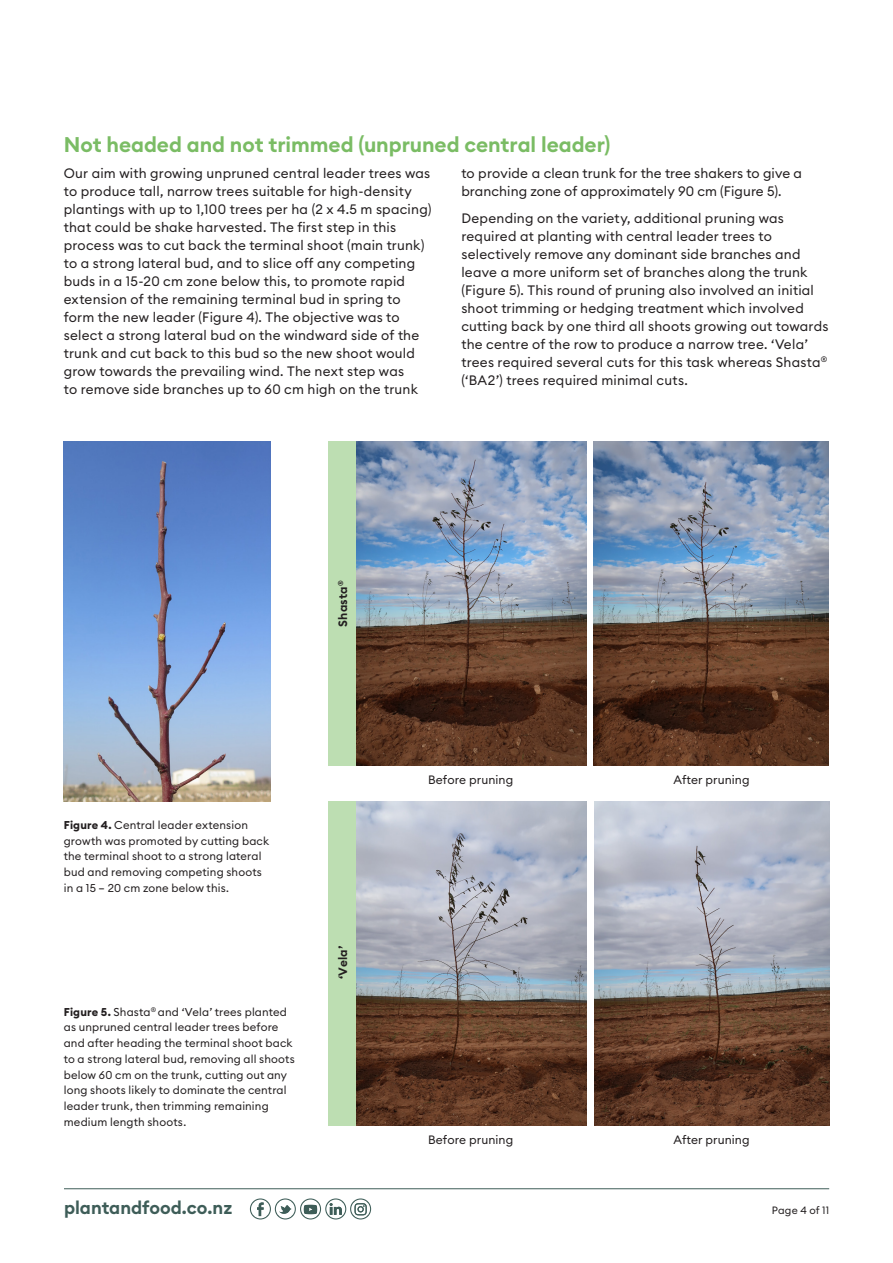
<style>
.page{position:relative;width:893px;height:1263px;background:#fff}
.page>*{position:absolute;margin:0;border:0;box-sizing:border-box;transform-origin:0 0}
.Subhead_green{font:600 21px "Euclid Circular B";letter-spacing:-.005em;color:#7abc64}
.t1{font:600 18px "Euclid Circular B";color:#3e5d58}
.Body{font:13.5px/18px "Euclid Circular B";letter-spacing:.015em;color:#231f20}
.t2{font:12px "Euclid Circular B";letter-spacing:.01em;color:#231f20}
.t3{font:600 12px "Euclid Circular B";letter-spacing:.015em;color:#231f20}
.Caption_2{font:11.25px/15.8px "Euclid Circular B";letter-spacing:.015em;color:#231f20}
.t4{font:10.5px "Euclid Circular B";letter-spacing:.015em;color:#231f20}
.s1{font-weight:700}
</style>
<div class="page">
<hr style="left:64px;top:1188px;width:765px;height:1px;background:#3e5d58">
<svg style="left:250px;top:1198px;width:121px;height:21px"></svg>
<img style="left:64px;top:442px;width:206px;height:360px">
<img style="left:356px;top:442px;width:231px;height:324px">
<img style="left:356px;top:802px;width:231px;height:324px">
<img style="left:594px;top:442px;width:235px;height:324px">
<img style="left:594px;top:802px;width:235px;height:324px">
<div style="left:329px;top:442px;width:27px;height:324px;background:#bddeb2"></div>
<div style="left:329px;top:802px;width:27px;height:324px;background:#bddeb2"></div>
<p class="Subhead_green" style="left:64px;top:131px;width:548px">Not headed and not trimmed (unpruned central leader)</p>
<p class="Body" style="left:64px;top:164px;width:369px">Our aim with growing unpruned central leader trees was to produce tall, narrow trees suitable for high-density plantings with up to 1,100 trees per ha (2 x 4.5 m spacing) that could be shake harvested. The first step in this process was to cut back the terminal shoot (main trunk) to a strong lateral bud, and to slice off any competing buds in a 15-20 cm zone below this, to promote rapid extension of the remaining terminal bud in spring to form the new leader (Figure 4). The objective was to select a strong lateral bud on the windward side of the trunk and cut back to this bud so the new shoot would grow towards the prevailing wind. The next step was<br>to remove side branches up to 60 cm high on the trunk</p>
<p class="Body" style="left:461px;top:164px;width:342px">to provide a clean trunk for the tree shakers to give a branching zone of approximately 90 cm (Figure 5).</p>
<p class="Body" style="left:461px;top:209px;width:369px">Depending on the variety, additional pruning was required at planting with central leader trees to selectively remove any dominant side branches and leave a more uniform set of branches along the trunk (Figure 5). This round of pruning also involved an initial shoot trimming or hedging treatment which involved cutting back by one third all shoots growing out towards the centre of the row to produce a narrow tree. ‘Vela’ trees required several cuts for this task whereas Shasta<sup>® </sup>(‘BA2’) trees required minimal cuts.</p>
<p class="t3" style="left:335px;top:627px;width:48px;rotate:-90deg">Shasta<sup>®</sup></p>
<p class="Caption_2" style="left:64px;top:817px;width:207px"><span class="s1">Figure 4.</span> Central leader extension growth was promoted by cutting back the terminal shoot to a strong lateral bud and removing competing shoots in a 15 – 20 cm zone below this.</p>
<p class="Caption_2" style="left:64px;top:1004px;width:232px"><span class="s1">Figure 5.</span> Shasta<sup>®</sup> and ‘Vela’ trees planted as unpruned central leader trees before and after heading the terminal shoot back to a strong lateral bud, removing all shoots below 60 cm on the trunk, cutting out any long shoots likely to dominate the central leader trunk, then trimming remaining medium length shoots.</p>
<h2 class="t1" style="left:64px;top:1196px;width:170px">plantandfood.co.nz</h2>
<p class="t3" style="left:335px;top:979px;width:35px;rotate:-90deg">‘Vela’</p>
<p class="t2" style="left:428px;top:772px;width:87px">Before pruning</p>
<p class="t2" style="left:428px;top:1132px;width:87px">Before pruning</p>
<p class="t2" style="left:673px;top:772px;width:78px">After pruning</p>
<p class="t2" style="left:673px;top:1132px;width:78px">After pruning</p>
<p class="t4" style="left:772px;top:1203px;width:59px">Page 4 of 11</p>
</div>
